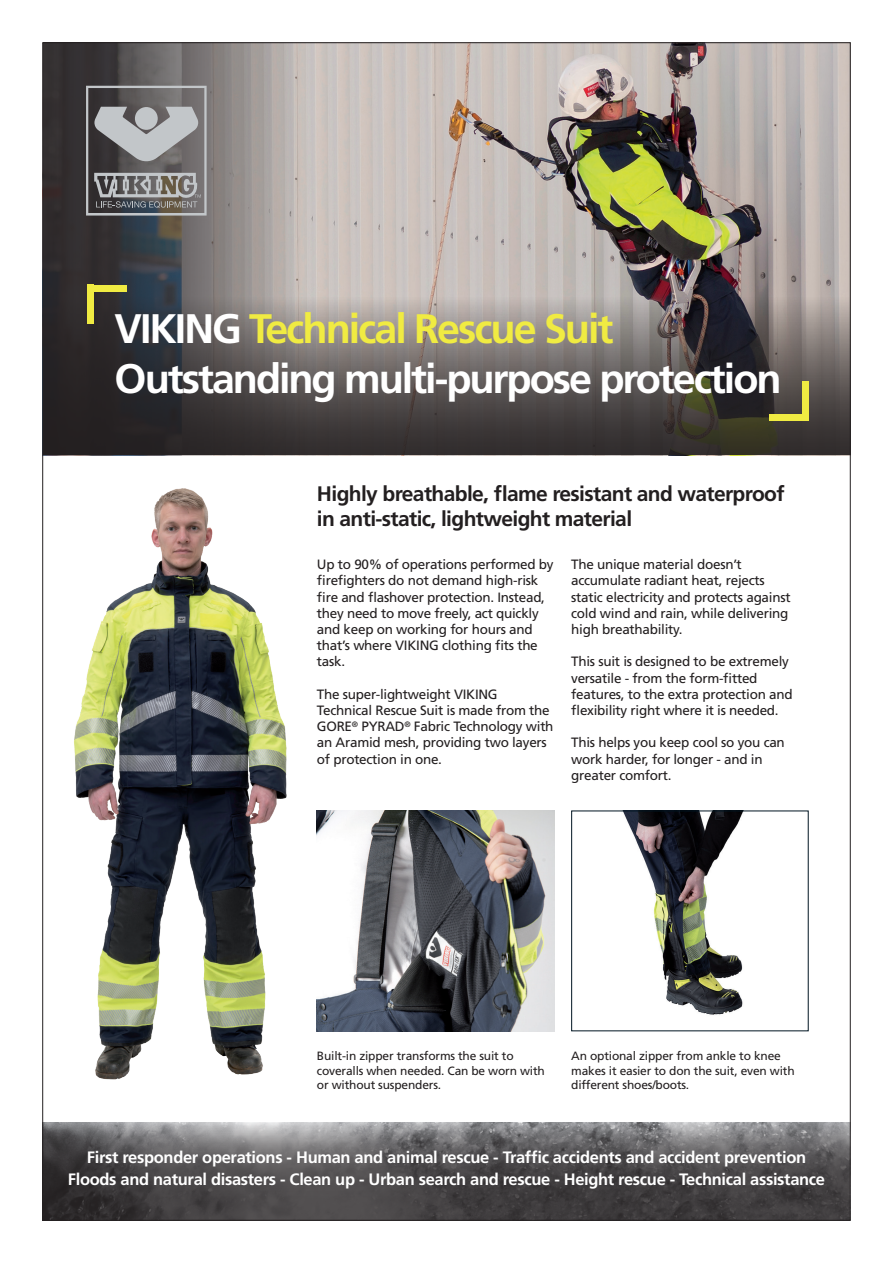
<style>
.page{position:relative;width:893px;height:1263px;background:#fff}
.page>*{position:absolute;margin:0;border:0;box-sizing:border-box;transform-origin:0 0}
.t1{font:700 41.25px/49.5px "Frutiger";letter-spacing:-.05em;color:#fff}
.t2{font:700 21px/25.2px "Frutiger";letter-spacing:-.03em;color:#231f20}
.t3{font:700 16.5px/21.9px "Frutiger";letter-spacing:-.02em;color:#fff;text-align:center}
.t4{font:13.5px/16.2px "Frutiger";letter-spacing:-.02em;color:#231f20}
.t5{font:12px/14.4px "Frutiger";letter-spacing:-.015em;color:#231f20}
.s1{color:#f0eb42}
</style>
<div class="page">
<img style="left:340px;top:45px;width:508px;height:229px">
<svg style="left:340px;top:274px;width:511px;height:181px;background:#6a6362"></svg>
<svg style="left:45px;top:45px;width:295px;height:410px;background:#656161"></svg>
<svg style="left:86px;top:86px;width:121px;height:130px;background:#808081"></svg>
<svg style="left:45px;top:1122px;width:803px;height:96px;background:#595759"></svg>
<div style="left:87px;top:285px;width:40px;height:7px;background:#f0eb42"></div>
<div style="left:87px;top:285px;width:7px;height:39px;background:#f0eb42"></div>
<div style="left:769px;top:414px;width:40px;height:7px;background:#f0eb42"></div>
<div style="left:802px;top:382px;width:7px;height:39px;background:#f0eb42"></div>
<img style="left:623px;top:812px;width:120px;height:203px">
<div style="left:571px;top:810px;width:238px;height:221px;border:1px solid #001522"></div>
<img style="left:317px;top:811px;width:237px;height:220px">
<img style="left:74px;top:488px;width:213px;height:592px">
<h1 class="t1" style="left:115px;top:304px;width:668px">VIKING <span class="s1">Technical Rescue Suit<br></span>Outstanding multi-purpose protection</h1>
<h2 class="t2" style="left:317px;top:481px;width:469px">Highly breathable, flame resistant and waterproof in anti-static, lightweight material</h2>
<p class="t4" style="left:317px;top:556px;width:238px">Up to 90% of operations performed by firefighters do not demand high-risk fire and flashover protection. Instead, they need to move freely, act quickly and keep on working for hours and that’s where VIKING clothing fits the task.</p>
<p class="t4" style="left:317px;top:686px;width:238px">The super-lightweight VIKING<br>Technical Rescue Suit is made from the<br>GORE<sup>®</sup> PYRAD<sup>®</sup> Fabric Technology with an Aramid mesh, providing two layers of protection in one.</p>
<p class="t4" style="left:571px;top:556px;width:221px">The unique material doesn’t accumulate radiant heat, rejects static electricity and protects against cold wind and rain, while delivering high breathability.</p>
<p class="t4" style="left:571px;top:654px;width:223px">This suit is designed to be extremely versatile - from the form-fitted features, to the extra protection and flexibility right where it is needed.</p>
<p class="t4" style="left:571px;top:735px;width:215px">This helps you keep cool so you can work harder, for longer - and in greater comfort.</p>
<p class="t5" style="left:317px;top:1049px;width:229px">Built-in zipper transforms the suit to coveralls when needed. Can be worn with or without suspenders.</p>
<p class="t5" style="left:571px;top:1049px;width:225px">An optional zipper from ankle to knee makes it easier to don the suit, even with different shoes/boots.</p>
<p class="t3" style="left:68px;top:1146px;width:759px">First responder operations - Human and animal rescue - Traffic accidents and accident prevention<br>Floods and natural disasters - Clean up - Urban search and rescue - Height rescue - Technical assistance</p>
</div>
